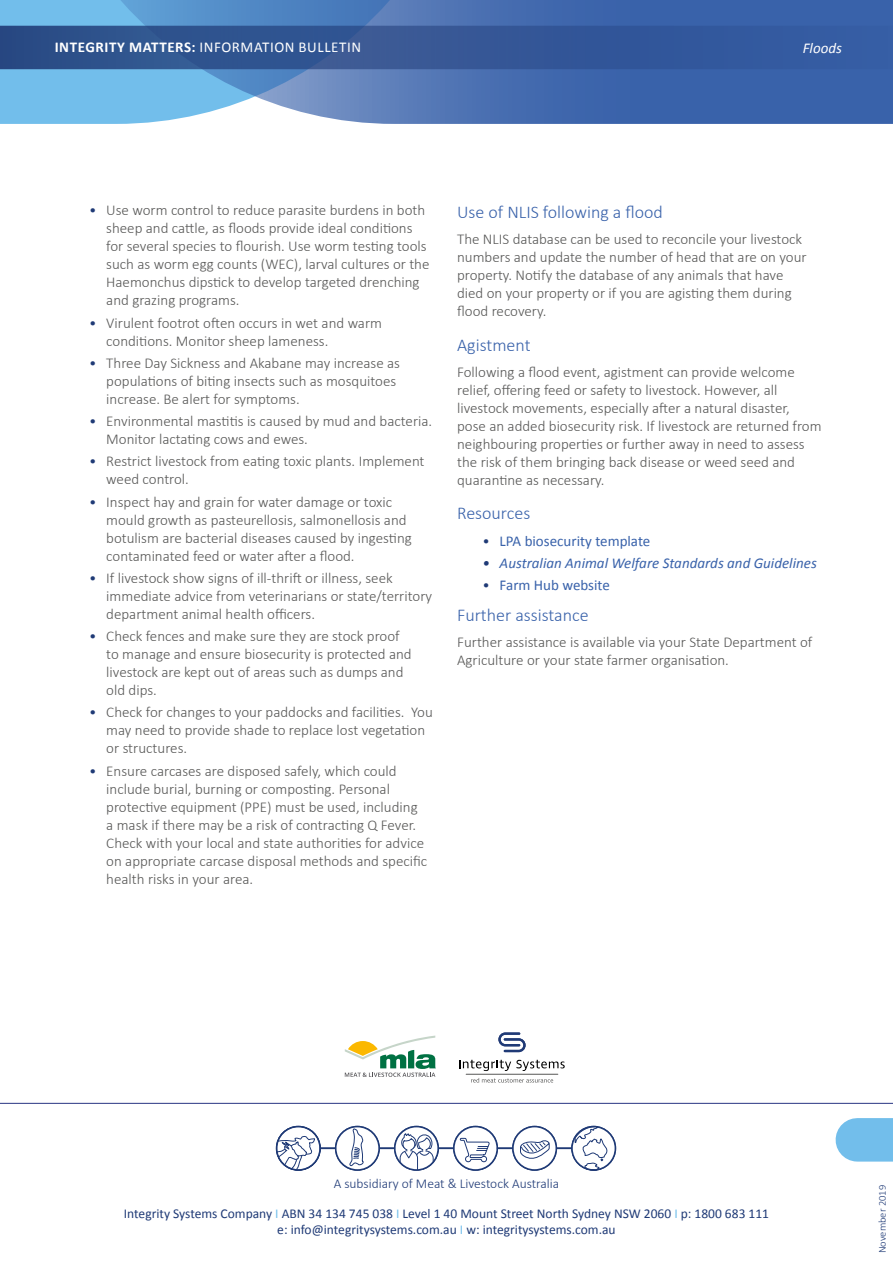
<style>
.page{position:relative;width:893px;height:1263px;background:#fff}
.page>*{position:absolute;margin:0;border:0;box-sizing:border-box;transform-origin:0 0}
.t1{font:300 18px "Calibri";color:#3962aa}
.t2{font:300 15px/18px "Calibri";color:#575756}
.t3{font:italic 15px "Calibri";color:#3962aa}
.t4{font:15px "Calibri";color:#3962aa}
.t5{font:15px "Calibri";letter-spacing:.04em;color:#fff}
.t6{font:italic 15px "Calibri";color:#fff}
.t7{font:13.5px/16.2px "Calibri";color:#1f3a76;text-align:center}
.t8{font:300 13.5px "Calibri";color:#1f3a76}
.t9{font:300 10.5px "Calibri";color:#1f3a76}
.s1{font-weight:700}
.s2{color:#1f3a76}
.s3{font-weight:300;color:#1f3a76}
.s4{color:#72beeb}
</style>
<div class="page">
<svg style="left:276px;top:1126px;width:340px;height:45px"></svg>
<div style="left:0;top:0;width:109px;height:124px;background:#72beeb"></div>
<svg style="left:109px;top:0;width:784px;height:124px;background:#537ebb"></svg>
<div style="left:0;top:26px;width:893px;height:43px;background:linear-gradient(to right,#2f5087,#365ca3)"></div>
<hr style="left:0;top:1103px;width:893px;height:1px;background:#283583">
<div style="left:857px;top:1118px;width:36px;height:43px;background:#72beeb"></div>
<svg style="left:459px;top:1060px;width:106px;height:11px"></svg>
<svg style="left:471px;top:1078px;width:82px;height:4px"></svg>
<svg style="left:498px;top:1032px;width:28px;height:20px"></svg>
<hr style="left:466px;top:1074px;width:92px;height:1px;background:#575756">
<svg style="left:345px;top:1035px;width:91px;height:42px"></svg>
<p class="t5" style="left:55px;top:37px;width:308px"><span class="s1">INTEGRITY MATTERS:</span> INFORMATION BULLETIN</p>
<p class="t6" style="left:803px;top:38px;width:41px">Floods</p>
<p class="t2" style="left:106px;top:201px;width:325px;text-indent:-17px"><span class="s2">•</span> Use worm control to reduce parasite burdens in both sheep and cattle, as floods provide ideal conditions for several species to flourish. Use worm testing tools such as worm egg counts (WEC), larval cultures or the Haemonchus dipstick to develop targeted drenching and grazing programs.</p>
<p class="t2" style="left:106px;top:313px;width:277px;text-indent:-17px"><span class="s2">•</span> Virulent footrot often occurs in wet and warm conditions. Monitor sheep lameness.</p>
<p class="t2" style="left:106px;top:353px;width:295px;text-indent:-17px"><span class="s2">•</span> Three Day Sickness and Akabane may increase as populations of biting insects such as mosquitoes increase. Be alert for symptoms.</p>
<p class="t2" style="left:106px;top:411px;width:327px;text-indent:-17px"><span class="s2">•</span> Environmental mastitis is caused by mud and bacteria.<br>Monitor lactating cows and ewes.</p>
<p class="t2" style="left:106px;top:452px;width:320px;text-indent:-17px"><span class="s2">•</span> Restrict livestock from eating toxic plants. Implement weed control.</p>
<p class="t2" style="left:106px;top:492px;width:307px;text-indent:-17px"><span class="s2">•</span> Inspect hay and grain for water damage or toxic mould growth as pasteurellosis, salmonellosis and botulism are bacterial diseases caused by ingesting contaminated feed or water after a flood.</p>
<p class="t2" style="left:106px;top:568px;width:327px;text-indent:-17px"><span class="s2">•</span> If livestock show signs of ill-thrift or illness, seek immediate advice from veterinarians or state/territory department animal health officers.</p>
<p class="t2" style="left:106px;top:626px;width:307px;text-indent:-17px"><span class="s2">•</span> Check fences and make sure they are stock proof to manage and ensure biosecurity is protected and livestock are kept out of areas such as dumps and old dips.</p>
<p class="t2" style="left:106px;top:703px;width:328px;text-indent:-17px"><span class="s2">•</span> Check for changes to your paddocks and facilities. You may need to provide shade to replace lost vegetation or structures.</p>
<p class="t2" style="left:106px;top:761px;width:322px;text-indent:-17px"><span class="s2">•</span> Ensure carcases are disposed safely, which could include burial, burning or composting. Personal protective equipment (PPE) must be used, including a mask if there may be a risk of contracting Q Fever.<br>Check with your local and state authorities for advice on appropriate carcase disposal methods and specific health risks in your area.</p>
<p class="t1" style="left:457px;top:200px;width:207px">Use of NLIS following a flood</p>
<p class="t2" style="left:457px;top:229px;width:351px">The NLIS database can be used to reconcile your livestock numbers and update the number of head that are on your property. Notify the database of any animals that have died on your property or if you are agisting them during flood recovery.</p>
<p class="t1" style="left:457px;top:333px;width:75px">Agistment</p>
<p class="t2" style="left:457px;top:362px;width:366px">Following a flood event, agistment can provide welcome relief, offering feed or safety to livestock. However, all livestock movements, especially after a natural disaster, pose an added biosecurity risk. If livestock are returned from neighbouring properties or further away in need to assess the risk of them bringing back disease or weed seed and quarantine as necessary.</p>
<p class="t1" style="left:457px;top:502px;width:75px">Resources</p>
<p class="t4" style="left:483px;top:531px;width:169px"><span class="s3">•</span> LPA biosecurity template</p>
<p class="t3" style="left:483px;top:553px;width:336px"><span class="s2">•</span> Australian Animal Welfare Standards and Guidelines</p>
<p class="t4" style="left:483px;top:576px;width:129px"><span class="s3">•</span> Farm Hub website</p>
<p class="t1" style="left:457px;top:603px;width:133px">Further assistance</p>
<p class="t2" style="left:457px;top:632px;width:357px">Further assistance is available via your State Department of<br>Agriculture or your state farmer organisation.</p>
<p class="t8" style="left:334px;top:1175px;width:227px">A subsidiary of Meat &amp; Livestock Australia</p>
<p class="t7" style="left:124px;top:1205px;width:647px">Integrity Systems Company <span class="s4">I</span> ABN 34 134 745 038 <span class="s4">I</span> Level 1 40 Mount Street North Sydney NSW 2060 <span class="s4">I</span> p: 1800 683 111 e: info@integritysystems.com.au <span class="s4">I</span> w: integritysystems.com.au</p>
<p class="t9" style="left:876px;top:1253px;width:70px;rotate:-90deg">November 2019</p>
</div>
